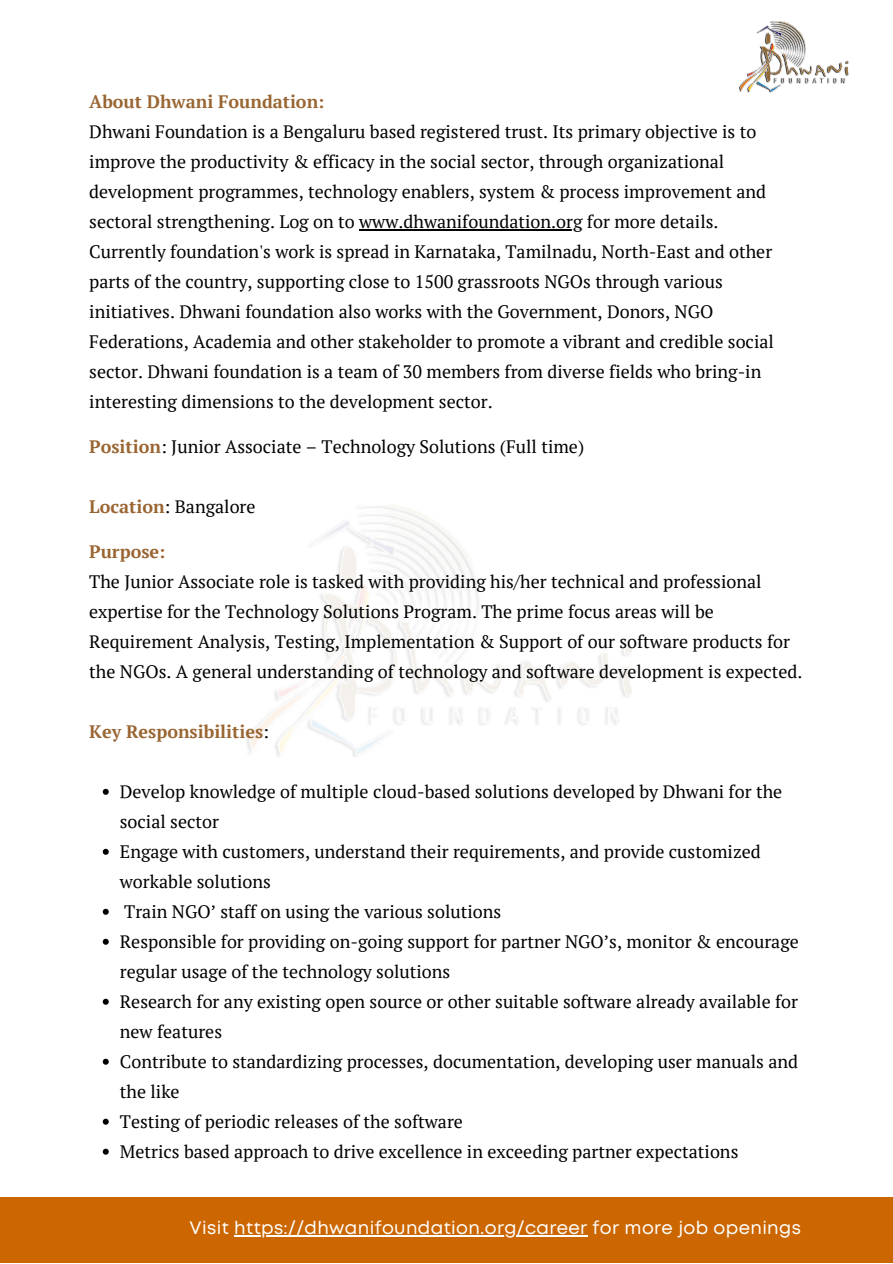
<style>
.page{position:relative;width:893px;height:1264px;background:#fff}
.page>*{position:absolute;margin:0;border:0;box-sizing:border-box;transform-origin:0 0}
.t1{font:18px/30px "PT Serif";color:#000}
.t2{font:18px "Mont";letter-spacing:.02em;color:#fff}
.t3{font:700 18px "PT Serif";color:#963}
.s1{font-weight:700;color:#963}
.s2{font-weight:400;color:#000}
</style>
<div class="page">
<div style="left:0;top:1196px;width:892px;height:66px;background:#c60"></div>
<img style="left:739px;top:21px;width:110px;height:72px">
<img style="left:246px;top:505px;width:386px;height:252px">
<svg style="left:103px;top:788px;width:6px;height:6px"></svg>
<svg style="left:103px;top:848px;width:6px;height:6px"></svg>
<svg style="left:103px;top:908px;width:6px;height:6px"></svg>
<svg style="left:103px;top:938px;width:6px;height:6px"></svg>
<svg style="left:103px;top:998px;width:6px;height:6px"></svg>
<svg style="left:103px;top:1058px;width:6px;height:6px"></svg>
<svg style="left:103px;top:1118px;width:6px;height:6px"></svg>
<svg style="left:103px;top:1148px;width:6px;height:6px"></svg>
<hr style="left:359px;top:229px;width:223px;height:2px;background:#000">
<hr style="left:234px;top:1234px;width:353px;height:2px;background:#fff">
<p class="t3" style="left:89px;top:89px;width:237px">About Dhwani Foundation:</p>
<p class="t1" style="left:89px;top:116px;width:686px">Dhwani Foundation is a Bengaluru based registered trust. Its primary objective is to improve the productivity &amp; efficacy in the social sector, through organizational development programmes, technology enablers, system &amp; process improvement and sectoral strengthening. Log on to www.dhwanifoundation.org for more details.<br>Currently foundation's work is spread in Karnataka, Tamilnadu, North-East and other parts of the country, supporting close to 1500 grassroots NGOs through various initiatives. Dhwani foundation also works with the Government, Donors, NGO Federations, Academia and other stakeholder to promote a vibrant and credible social sector. Dhwani foundation is a team of 30 members from diverse fields who bring-in interesting dimensions to the development sector.</p>
<p class="t1" style="left:89px;top:431px;width:496px"><span class="s1">Position</span>: Junior Associate – Technology Solutions (Full time)</p>
<p class="t1" style="left:89px;top:491px;width:168px"><span class="s1">Location</span>: Bangalore</p>
<p class="t3" style="left:89px;top:539px;width:78px">Purpose:</p>
<p class="t1" style="left:89px;top:566px;width:714px">The Junior Associate role is tasked with providing his/her technical and professional expertise for the Technology Solutions Program. The prime focus areas will be Requirement Analysis, Testing, Implementation &amp; Support of our software products for the NGOs. A general understanding of technology and software development is expected.</p>
<p class="t3" style="left:89px;top:719px;width:181px">Key Responsibilities<span class="s2">:</span></p>
<p class="t1" style="left:120px;top:776px;width:680px">Develop knowledge of multiple cloud-based solutions developed by Dhwani for the social sector<br>Engage with customers, understand their requirements, and provide customized workable solutions<br>Train NGO’ staff on using the various solutions<br>Responsible for providing on-going support for partner NGO’s, monitor &amp; encourage regular usage of the technology solutions<br>Research for any existing open source or other suitable software already available for new features<br>Contribute to standardizing processes, documentation, developing user manuals and the like<br>Testing of periodic releases of the software<br>Metrics based approach to drive excellence in exceeding partner expectations</p>
<p class="t2" style="left:189px;top:1220px;width:612px">Visit https://dhwanifoundation.org/career for more job openings</p>
</div>
